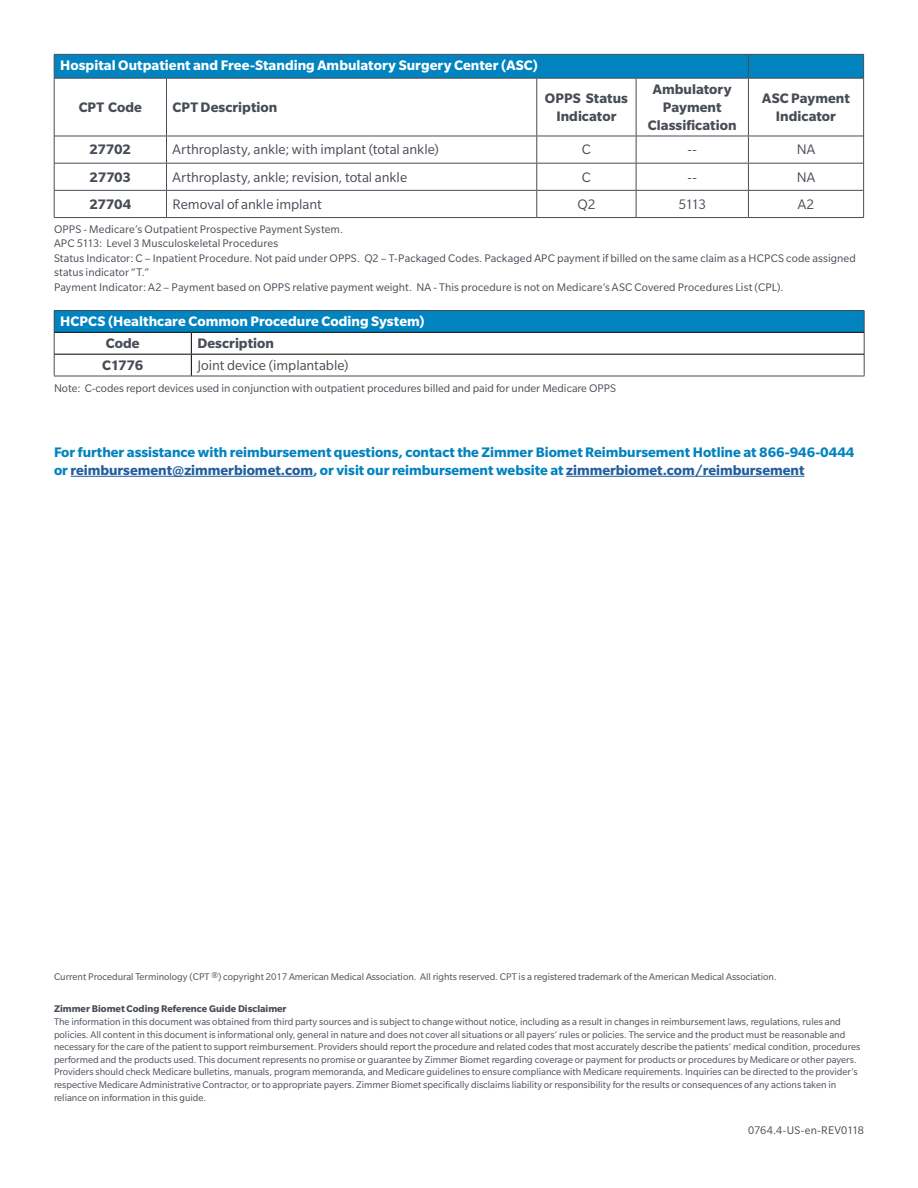
<style>
.page{position:relative;width:918px;height:1188px;background:#fff}
.page>*{position:absolute;margin:0;border:0;box-sizing:border-box;transform-origin:0 0}
.t1{font:700 15px/18px "Slate Pro";color:#0083bf}
.t2{font:15px "Slate Pro";color:#474c55}
.t3{font:700 15px/18px "Slate Pro";letter-spacing:.005em;color:#474c55;text-align:center}
.t4{font:700 15px "Slate Pro";letter-spacing:.005em;color:#fff}
.t5{font:12px/14.4px "Slate Pro";letter-spacing:.005em;color:#474c55}
.t6{font:10.5px/12.6px "Slate Pro";color:#474c55}
.t7{font:700 10.5px "Slate Pro";color:#474c55}
.s1{color:#215e9e}
</style>
<div class="page">
<hr style="left:71px;top:476px;width:242px;height:1px;background:#215e9e">
<hr style="left:566px;top:476px;width:238px;height:1px;background:#215e9e">
<hr style="left:54px;top:78px;width:1px;height:58px;background:#474c55">
<hr style="left:863px;top:78px;width:1px;height:58px;background:#474c55">
<svg style="left:54px;top:137px;width:1px;height:80px"></svg>
<svg style="left:863px;top:136px;width:1px;height:81px"></svg>
<svg style="left:54px;top:54px;width:810px;height:24px;background:#0480b9"></svg>
<hr style="left:54px;top:78px;width:113px;height:1px;background:#474c55">
<hr style="left:167px;top:78px;width:370px;height:1px;background:#474c55">
<hr style="left:166px;top:79px;width:1px;height:57px;background:#474c55">
<hr style="left:537px;top:78px;width:99px;height:1px;background:#474c55">
<hr style="left:536px;top:79px;width:1px;height:57px;background:#474c55">
<hr style="left:636px;top:78px;width:112px;height:1px;background:#474c55">
<hr style="left:636px;top:79px;width:1px;height:57px;background:#474c55">
<hr style="left:748px;top:78px;width:115px;height:1px;background:#474c55">
<hr style="left:748px;top:79px;width:1px;height:57px;background:#474c55">
<hr style="left:54px;top:136px;width:113px;height:1px;background:#474c55">
<hr style="left:167px;top:136px;width:370px;height:1px;background:#474c55">
<hr style="left:537px;top:136px;width:99px;height:1px;background:#474c55">
<hr style="left:636px;top:136px;width:112px;height:1px;background:#474c55">
<hr style="left:748px;top:136px;width:115px;height:1px;background:#474c55">
<hr style="left:54px;top:163px;width:113px;height:1px;background:#474c55">
<hr style="left:167px;top:163px;width:370px;height:1px;background:#474c55">
<hr style="left:537px;top:163px;width:99px;height:1px;background:#474c55">
<hr style="left:636px;top:163px;width:112px;height:1px;background:#474c55">
<hr style="left:748px;top:163px;width:115px;height:1px;background:#474c55">
<hr style="left:54px;top:190px;width:113px;height:1px;background:#474c55">
<hr style="left:167px;top:190px;width:370px;height:1px;background:#474c55">
<svg style="left:166px;top:136px;width:1px;height:81px"></svg>
<hr style="left:537px;top:190px;width:99px;height:1px;background:#474c55">
<svg style="left:536px;top:136px;width:1px;height:81px"></svg>
<hr style="left:636px;top:190px;width:112px;height:1px;background:#474c55">
<svg style="left:636px;top:136px;width:1px;height:81px"></svg>
<hr style="left:748px;top:190px;width:115px;height:1px;background:#474c55">
<svg style="left:748px;top:136px;width:1px;height:81px"></svg>
<hr style="left:54px;top:217px;width:113px;height:1px;background:#474c55">
<hr style="left:167px;top:217px;width:370px;height:1px;background:#474c55">
<hr style="left:537px;top:217px;width:99px;height:1px;background:#474c55">
<hr style="left:636px;top:217px;width:112px;height:1px;background:#474c55">
<hr style="left:748px;top:217px;width:116px;height:1px;background:#474c55">
<div style="left:54px;top:311px;width:810px;height:21px;background:#0083bf"></div>
<hr style="left:54px;top:310px;width:137px;height:1px;background:#474c55">
<hr style="left:191px;top:310px;width:673px;height:1px;background:#474c55">
<hr style="left:54px;top:376px;width:137px;height:1px;background:#474c55">
<hr style="left:191px;top:376px;width:673px;height:1px;background:#474c55">
<svg style="left:54px;top:311px;width:1px;height:65px"></svg>
<svg style="left:864px;top:311px;width:1px;height:65px"></svg>
<hr style="left:54px;top:332px;width:137px;height:1px;background:#000">
<hr style="left:191px;top:332px;width:673px;height:1px;background:#000">
<svg style="left:191px;top:333px;width:1px;height:43px"></svg>
<hr style="left:54px;top:354px;width:137px;height:1px;background:#000">
<hr style="left:191px;top:354px;width:673px;height:1px;background:#000">
<h1 class="t4" style="left:60px;top:57px;width:479px">Hospital Outpatient and Free-Standing Ambulatory Surgery Center (ASC)</h1>
<h1 class="t3" style="left:79px;top:98px;width:65px">CPT Code</h1>
<h1 class="t3" style="left:173px;top:98px;width:106px">CPT Description</h1>
<h1 class="t3" style="left:545px;top:89px;width:85px">OPPS Status<br>Indicator</h1>
<h1 class="t3" style="left:648px;top:80px;width:90px">Ambulatory<br>Payment<br>Classification</h1>
<h1 class="t3" style="left:762px;top:89px;width:89px">ASC Payment<br>Indicator</h1>
<h1 class="t3" style="left:90px;top:140px;width:43px">27702</h1>
<h1 class="t2" style="left:173px;top:142px;width:268px">Arthroplasty, ankle; with implant (total ankle)</h1>
<h1 class="t2" style="left:582px;top:142px;width:10px">C</h1>
<h1 class="t2" style="left:688px;top:142px;width:11px">--</h1>
<h1 class="t2" style="left:797px;top:142px;width:20px">NA</h1>
<h1 class="t3" style="left:90px;top:168px;width:43px">27703</h1>
<h1 class="t2" style="left:173px;top:169px;width:236px">Arthroplasty, ankle; revision, total ankle</h1>
<h1 class="t2" style="left:582px;top:169px;width:10px">C</h1>
<h1 class="t2" style="left:688px;top:169px;width:11px">--</h1>
<h1 class="t2" style="left:797px;top:169px;width:20px">NA</h1>
<h1 class="t3" style="left:89px;top:195px;width:43px">27704</h1>
<h1 class="t2" style="left:173px;top:196px;width:151px">Removal of ankle implant</h1>
<h1 class="t2" style="left:578px;top:196px;width:19px">Q2</h1>
<h1 class="t2" style="left:678px;top:196px;width:29px">5113</h1>
<h1 class="t2" style="left:798px;top:196px;width:18px">A2</h1>
<p class="t5" style="left:54px;top:222px;width:803px">OPPS - Medicare’s Outpatient Prospective Payment System.<br>APC 5113: Level 3 Musculoskeletal Procedures<br>Status Indicator: C – Inpatient Procedure. Not paid under OPPS. Q2 – T-Packaged Codes. Packaged APC payment if billed on the same claim as a HCPCS code assigned status indicator “T.”<br>Payment Indicator: A2 – Payment based on OPPS relative payment weight. NA - This procedure is not on Medicare’s ASC Covered Procedures List (CPL).</p>
<h1 class="t4" style="left:60px;top:313px;width:366px">HCPCS (Healthcare Common Procedure Coding System)</h1>
<h1 class="t3" style="left:106px;top:334px;width:35px">Code</h1>
<h1 class="t3" style="left:197px;top:334px;width:78px">Description</h1>
<h1 class="t3" style="left:102px;top:356px;width:43px">C1776</h1>
<h1 class="t2" style="left:197px;top:357px;width:153px">Joint device (implantable)</h1>
<p class="t5" style="left:54px;top:380px;width:564px">Note: C-codes report devices used in conjunction with outpatient procedures billed and paid for under Medicare OPPS</p>
<h1 class="t1" style="left:54px;top:443px;width:802px">For further assistance with reimbursement questions, contact the Zimmer Biomet Reimbursement Hotline at 866-946-0444 or <span class="s1">reimbursement@zimmerbiomet.com</span>, or visit our reimbursement website at <span class="s1">zimmerbiomet.com/reimbursement</span></h1>
<p class="t6" style="left:54px;top:970px;width:724px">Current Procedural Terminology (CPT ®) copyright 2017 American Medical Association. All rights reserved. CPT is a registered trademark of the American Medical Association.</p>
<p class="t7" style="left:54px;top:1003px;width:234px">Zimmer Biomet Coding Reference Guide Disclaimer</p>
<p class="t6" style="left:54px;top:1015px;width:808px">The information in this document was obtained from third party sources and is subject to change without notice, including as a result in changes in reimbursement laws, regulations, rules and policies. All content in this document is informational only, general in nature and does not cover all situations or all payers’ rules or policies. The service and the product must be reasonable and necessary for the care of the patient to support reimbursement. Providers should report the procedure and related codes that most accurately describe the patients’ medical condition, procedures performed and the products used. This document represents no promise or guarantee by Zimmer Biomet regarding coverage or payment for products or procedures by Medicare or other payers.<br>Providers should check Medicare bulletins, manuals, program memoranda, and Medicare guidelines to ensure compliance with Medicare requirements. Inquiries can be directed to the provider’s respective Medicare Administrative Contractor, or to appropriate payers. Zimmer Biomet specifically disclaims liability or responsibility for the results or consequences of any actions taken in reliance on information in this guide.</p>
<p class="t5" style="left:748px;top:1123px;width:117px">0764.4-US-en-REV0118</p>
</div>
